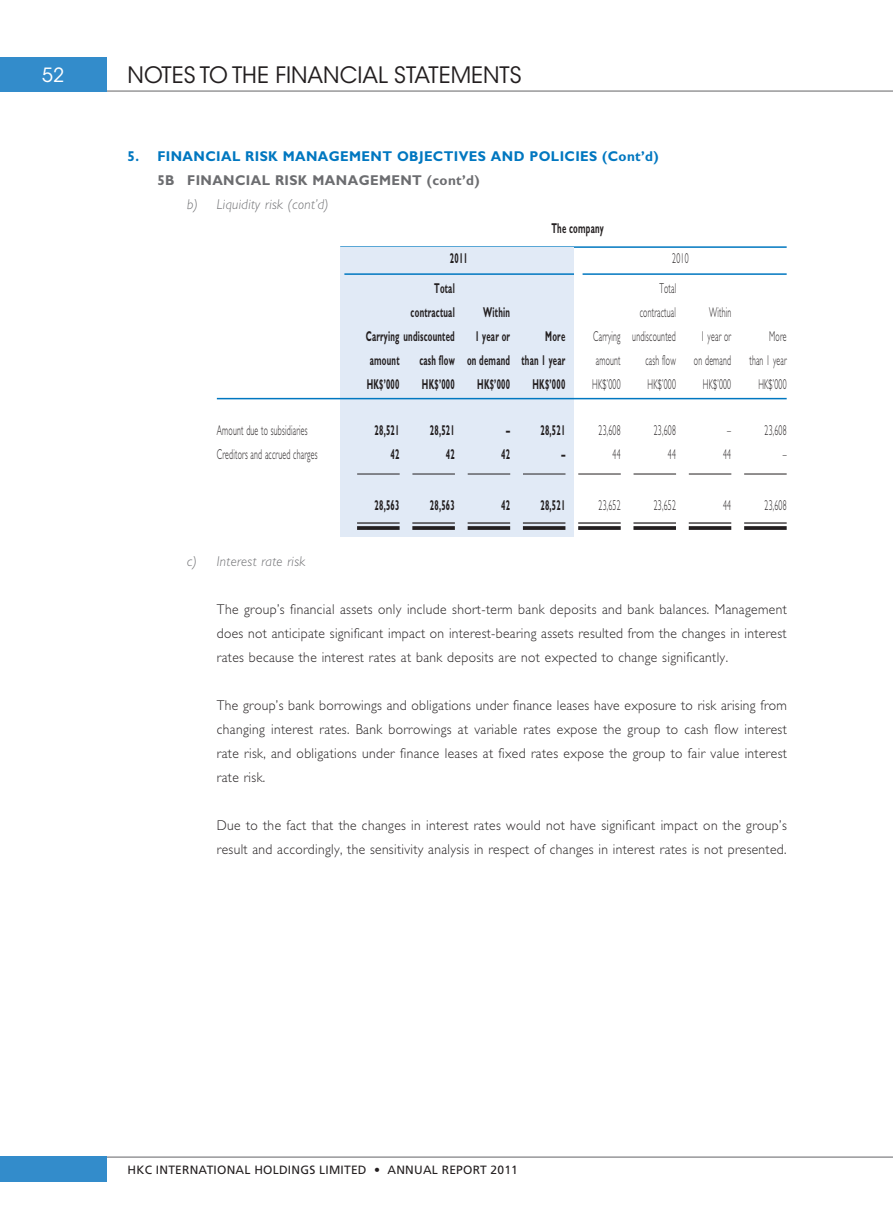
<style>
.page{position:relative;width:893px;height:1212px;background:#fff}
.page>*{position:absolute;margin:0;border:0;box-sizing:border-box;transform-origin:0 0}
.t1{font:22.5px "ITC Avant Garde Std";color:#231f20}
.t2{font:19.5px "ITC Avant Garde Std";color:#fff}
.t3{font:300 14.25px/24px "Gill Sans Std";letter-spacing:.03em;color:#231f20;text-align:justify;scale:.95 1}
.t4{font:300 14.25px "Gill Sans Std";letter-spacing:.03em;color:#231f20;scale:.55 1}
.t5{font:700 14.25px "Gill Sans Std";letter-spacing:.03em;color:#231f20;scale:.55 1}
.t6{font:700 14.25px "Gill Sans Std";letter-spacing:.03em;color:#0077c0;scale:.95 1}
.t7{font:italic 300 14.25px "Gill Sans Std";letter-spacing:.03em;color:#6c6d70;scale:.95 1}
.t8{font:700 14.25px "Gill Sans Std";letter-spacing:.03em;color:#6c6d70;scale:.95 1}
.t9{font:12px "Frutiger LT Std";letter-spacing:.02em;color:#231f20}
</style>
<div class="page">
<hr style="left:33px;top:91px;width:860px;height:1px;background:#636366">
<div style="left:0;top:57px;width:106px;height:34px;background:#338ccb"></div>
<hr style="left:28px;top:1157px;width:865px;height:1px;background:#636366">
<div style="left:0;top:1157px;width:106px;height:25px;background:#338ccb"></div>
<hr style="left:340px;top:246px;width:447px;height:2px;background:#0077c0">
<div style="left:340px;top:248px;width:234px;height:289px;background:#e1eaf6"></div>
<hr style="left:344px;top:273px;width:230px;height:2px;background:#0077c0">
<hr style="left:583px;top:273px;width:204px;height:2px;background:#0077c0">
<hr style="left:217px;top:398px;width:570px;height:1px;background:#0077c0">
<hr style="left:357px;top:474px;width:43px;height:1px;background:#231f20">
<hr style="left:412px;top:474px;width:43px;height:1px;background:#231f20">
<hr style="left:468px;top:474px;width:42px;height:1px;background:#231f20">
<hr style="left:523px;top:474px;width:42px;height:1px;background:#231f20">
<hr style="left:578px;top:474px;width:43px;height:1px;background:#231f20">
<hr style="left:633px;top:474px;width:43px;height:1px;background:#231f20">
<hr style="left:689px;top:474px;width:42px;height:1px;background:#231f20">
<hr style="left:744px;top:474px;width:43px;height:1px;background:#231f20">
<hr style="left:357px;top:522px;width:43px;height:2px;background:#231f20">
<svg style="left:357px;top:526px;width:43px;height:4px"></svg>
<hr style="left:412px;top:522px;width:43px;height:2px;background:#231f20">
<svg style="left:412px;top:526px;width:43px;height:4px"></svg>
<hr style="left:468px;top:522px;width:42px;height:2px;background:#231f20">
<svg style="left:468px;top:526px;width:42px;height:4px"></svg>
<hr style="left:523px;top:522px;width:42px;height:2px;background:#231f20">
<svg style="left:523px;top:526px;width:42px;height:4px"></svg>
<hr style="left:578px;top:522px;width:43px;height:2px;background:#231f20">
<svg style="left:578px;top:526px;width:43px;height:4px"></svg>
<hr style="left:633px;top:522px;width:43px;height:2px;background:#231f20">
<svg style="left:633px;top:526px;width:43px;height:4px"></svg>
<hr style="left:689px;top:522px;width:42px;height:2px;background:#231f20">
<svg style="left:689px;top:526px;width:42px;height:4px"></svg>
<hr style="left:744px;top:522px;width:43px;height:2px;background:#231f20">
<svg style="left:744px;top:526px;width:43px;height:4px"></svg>
<h2 class="t2" style="left:42px;top:63px;width:24px">52</h2>
<h1 class="t1" style="left:128px;top:61px;width:395px">NOTES TO THE FINANCIAL STATEMENTS</h1>
<p class="t6" style="left:128px;top:147px;width:561px">5. FINANCIAL RISK MANAGEMENT OBJECTIVES AND POLICIES (Cont’d)</p>
<p class="t8" style="left:157px;top:171px;width:341px">5B FINANCIAL RISK MANAGEMENT (cont’d)</p>
<p class="t7" style="left:187px;top:196px;width:151px">b) Liquidity risk (cont’d)</p>
<p class="t5" style="left:551px;top:219px;width:97px">The company</p>
<p class="t5" style="left:450px;top:249px;width:34px">2011</p>
<p class="t4" style="left:672px;top:250px;width:31px">2010</p>
<p class="t5" style="left:434px;top:279px;width:39px">Total</p>
<p class="t4" style="left:659px;top:280px;width:32px">Total</p>
<p class="t5" style="left:411px;top:303px;width:82px">contractual</p>
<p class="t5" style="left:483px;top:303px;width:50px">Within</p>
<p class="t4" style="left:640px;top:304px;width:67px">contractual</p>
<p class="t4" style="left:709px;top:304px;width:42px">Within</p>
<p class="t5" style="left:366px;top:327px;width:163px">Carrying undiscounted</p>
<p class="t5" style="left:475px;top:327px;width:65px">1 year or</p>
<p class="t5" style="left:545px;top:327px;width:38px">More</p>
<p class="t4" style="left:593px;top:328px;width:152px">Carrying undiscounted</p>
<p class="t4" style="left:701px;top:328px;width:57px">1 year or</p>
<p class="t4" style="left:769px;top:328px;width:33px">More</p>
<p class="t5" style="left:370px;top:351px;width:56px">amount</p>
<p class="t5" style="left:419px;top:351px;width:267px">cash flow on demand than 1 year</p>
<p class="t4" style="left:596px;top:352px;width:47px">amount</p>
<p class="t4" style="left:645px;top:352px;width:57px">cash flow</p>
<p class="t4" style="left:694px;top:352px;width:69px">on demand</p>
<p class="t4" style="left:749px;top:352px;width:69px">than 1 year</p>
<p class="t5" style="left:367px;top:375px;width:61px">HK$’000</p>
<p class="t5" style="left:422px;top:375px;width:61px">HK$’000</p>
<p class="t5" style="left:477px;top:375px;width:61px">HK$’000</p>
<p class="t5" style="left:532px;top:375px;width:61px">HK$’000</p>
<p class="t4" style="left:592px;top:376px;width:53px">HK$’000</p>
<p class="t4" style="left:648px;top:376px;width:53px">HK$’000</p>
<p class="t4" style="left:703px;top:376px;width:53px">HK$’000</p>
<p class="t4" style="left:758px;top:376px;width:53px">HK$’000</p>
<p class="t4" style="left:217px;top:422px;width:166px">Amount due to subsidiaries</p>
<p class="t5" style="left:375px;top:422px;width:47px">28,521</p>
<p class="t5" style="left:430px;top:422px;width:47px">28,521</p>
<p class="t5" style="left:506px;top:422px;width:109px">– 28,521</p>
<p class="t4" style="left:599px;top:422px;width:42px">23,608</p>
<p class="t4" style="left:654px;top:422px;width:42px">23,608</p>
<p class="t4" style="left:727px;top:422px;width:110px">– 23,608</p>
<p class="t4" style="left:217px;top:446px;width:185px">Creditors and accrued charges</p>
<p class="t5" style="left:391px;top:446px;width:18px">42</p>
<p class="t5" style="left:446px;top:446px;width:18px">42</p>
<p class="t5" style="left:501px;top:446px;width:18px">42</p>
<p class="t5" style="left:561px;top:446px;width:9px">–</p>
<p class="t4" style="left:613px;top:446px;width:16px">44</p>
<p class="t4" style="left:668px;top:446px;width:16px">44</p>
<p class="t4" style="left:723px;top:446px;width:16px">44</p>
<p class="t4" style="left:783px;top:446px;width:9px">–</p>
<p class="t5" style="left:375px;top:497px;width:47px">28,563</p>
<p class="t5" style="left:430px;top:497px;width:47px">28,563</p>
<p class="t5" style="left:501px;top:497px;width:18px">42</p>
<p class="t5" style="left:540px;top:497px;width:47px">28,521</p>
<p class="t4" style="left:599px;top:497px;width:42px">23,652</p>
<p class="t4" style="left:654px;top:497px;width:42px">23,652</p>
<p class="t4" style="left:723px;top:497px;width:16px">44</p>
<p class="t4" style="left:765px;top:497px;width:42px">23,608</p>
<p class="t7" style="left:187px;top:553px;width:126px">c) Interest rate risk</p>
<p class="t3" style="left:217px;top:597px;width:602px">The group’s financial assets only include short-term bank deposits and bank balances. Management does not anticipate significant impact on interest-bearing assets resulted from the changes in interest rates because the interest rates at bank deposits are not expected to change significantly.</p>
<p class="t3" style="left:217px;top:693px;width:602px">The group’s bank borrowings and obligations under finance leases have exposure to risk arising from changing interest rates. Bank borrowings at variable rates expose the group to cash flow interest rate risk, and obligations under finance leases at fixed rates expose the group to fair value interest rate risk.</p>
<p class="t3" style="left:217px;top:813px;width:601px">Due to the fact that the changes in interest rates would not have significant impact on the group’s result and accordingly, the sensitivity analysis in respect of changes in interest rates is not presented.</p>
<p class="t9" style="left:128px;top:1162px;width:392px">HKC INTERNATIONAL HOLDINGS LIMITED • ANNUAL REPORT 2011</p>
</div>
